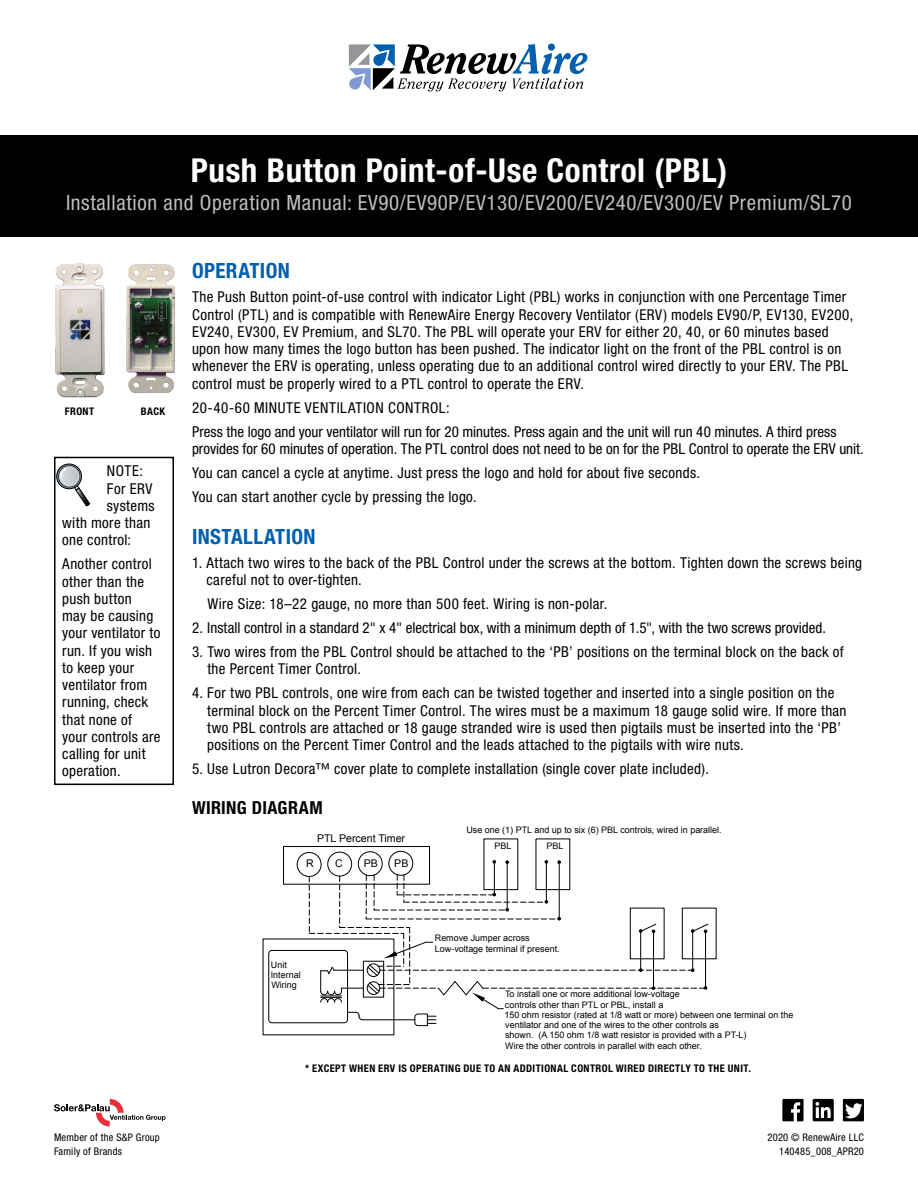
<style>
.page{position:relative;width:918px;height:1188px;background:#fff}
.page>*{position:absolute;margin:0;border:0;box-sizing:border-box;transform-origin:0 0}
.t1{font:700 condensed 33px "Helvetica Neue LT Std";letter-spacing:.02em;color:#fff}
.t2{font:condensed 21px "Helvetica Neue LT Std";letter-spacing:.03em;color:#bcbec0}
.t3{font:700 condensed 21px "Helvetica Neue LT Std";letter-spacing:.02em;color:#005fae}
.t4{font:700 condensed 18px "Helvetica Neue LT Std";letter-spacing:.015em;color:#000}
.t5{font:condensed 15px/17.2px "Helvetica Neue LT Std";letter-spacing:.02em;color:#000}
.t6{font:condensed 15px "Helvetica Neue LT Std";color:#000}
.t7{font:10.65px "Arial";color:#000}
.t8{font:700 condensed 10.5px "Helvetica Neue LT Std";letter-spacing:.04em;color:#000}
.t9{font:condensed 10.5px/13.5px "Helvetica Neue LT Std";letter-spacing:.02em;color:#000}
.t10{font:9px/10.2px "Arial";color:#000}
</style>
<div class="page">
<img style="left:55px;top:263px;width:49px;height:134px">
<img style="left:126px;top:264px;width:49px;height:129px">
<svg style="left:349px;top:44px;width:238px;height:47px"></svg>
<svg style="left:54px;top:1099px;width:112px;height:28px"></svg>
<svg style="left:843px;top:1099px;width:21px;height:22px"></svg>
<svg style="left:813px;top:1099px;width:21px;height:22px"></svg>
<svg style="left:782px;top:1099px;width:22px;height:22px"></svg>
<div style="left:283px;top:846px;width:147px;height:39px;border:1px solid #000"></div>
<hr style="left:494px;top:862px;width:1px;height:33px;background:#000">
<svg style="left:505px;top:860px;width:4px;height:4px"></svg>
<hr style="left:507px;top:862px;width:1px;height:48px;background:#000">
<hr style="left:546px;top:862px;width:1px;height:40px;background:#000">
<svg style="left:557px;top:860px;width:4px;height:4px"></svg>
<hr style="left:559px;top:862px;width:1px;height:57px;background:#000">
<div style="left:268px;top:950px;width:80px;height:73px;border:1px solid #000;border-radius:3px"></div>
<svg style="left:309px;top:875px;width:400px;height:151px"></svg>
<div style="left:297px;top:852px;width:24px;height:25px;border:1px solid #000;border-radius:50%"></div>
<div style="left:327px;top:852px;width:25px;height:24px;border:1px solid #000;border-radius:50%"></div>
<div style="left:358px;top:851px;width:25px;height:25px;border:1px solid #000;border-radius:50%"></div>
<div style="left:389px;top:851px;width:24px;height:25px;border:1px solid #000;border-radius:50%"></div>
<div style="left:0;top:135px;width:918px;height:101px;background:#000"></div>
<svg style="left:57px;top:464px;width:24px;height:25px"></svg>
<div style="left:57px;top:464px;width:25px;height:25px;border:1px solid #000;border-radius:50%"></div>
<div style="left:58px;top:466px;width:22px;height:21px;border:1px solid #000;border-radius:50%"></div>
<svg style="left:74px;top:485px;width:16px;height:21px"></svg>
<svg style="left:60px;top:467px;width:19px;height:19px"></svg>
<div style="left:59px;top:466px;width:21px;height:21px;border:1px solid #fff;border-radius:50%"></div>
<svg style="left:60px;top:467px;width:8px;height:13px"></svg>
<div style="left:54px;top:457px;width:120px;height:328px;border:2px solid #000"></div>
<h1 class="t1" style="left:191px;top:151px;width:538px">Push Button Point-of-Use Control (PBL)</h1>
<h2 class="t2" style="left:66px;top:191px;width:787px">Installation and Operation Manual: EV90/EV90P/EV130/EV200/EV240/EV300/EV Premium/SL70</h2>
<p class="t8" style="left:65px;top:404px;width:31px">FRONT</p>
<p class="t8" style="left:141px;top:404px;width:26px">BACK</p>
<p class="t5" style="left:107px;top:462px;width:38px">NOTE:</p>
<p class="t5" style="left:107px;top:479px;width:47px">For ERV</p>
<p class="t5" style="left:107px;top:497px;width:49px">systems</p>
<p class="t5" style="left:62px;top:514px;width:90px">with more than</p>
<p class="t5" style="left:62px;top:531px;width:70px">one control:</p>
<p class="t5" style="left:62px;top:555px;width:100px">Another control other than the push button<br>may be causing your ventilator to run. If you wish to keep your ventilator from running, check that none of your controls are calling for unit operation.</p>
<h2 class="t3" style="left:192px;top:258px;width:99px">OPERATION</h2>
<p class="t5" style="left:192px;top:288px;width:663px">The Push Button point-of-use control with indicator Light (PBL) works in conjunction with one Percentage Timer Control (PTL) and is compatible with RenewAire Energy Recovery Ventilator (ERV) models EV90/P, EV130, EV200, EV240, EV300, EV Premium, and SL70. The PBL will operate your ERV for either 20, 40, or 60 minutes based upon how many times the logo button has been pushed. The indicator light on the front of the PBL control is on whenever the ERV is operating, unless operating due to an additional control wired directly to your ERV. The PBL control must be properly wired to a PTL control to operate the ERV.</p>
<p class="t5" style="left:192px;top:395px;width:646px;line-height:24px">20-40-60 MINUTE VENTILATION CONTROL:<br>Press the logo and your ventilator will run for 20 minutes. Press again and the unit will run 40 minutes. A third press</p>
<p class="t5" style="left:192px;top:436px;width:673px;line-height:24px">provides for 60 minutes of operation. The PTL control does not need to be on for the PBL Control to operate the ERV unit.<br>You can cancel a cycle at anytime. Just press the logo and hold for about five seconds.<br>You can start another cycle by pressing the logo.</p>
<h2 class="t3" style="left:192px;top:524px;width:125px">INSTALLATION</h2>
<p class="t5" style="left:207px;top:554px;width:657px;text-indent:-15px">1. Attach two wires to the back of the PBL Control under the screws at the bottom. Tighten down the screws being careful not to over-tighten.</p>
<p class="t5" style="left:208px;top:595px;width:401px">Wire Size: 18–22 gauge, no more than 500 feet. Wiring is non-polar.</p>
<p class="t6" style="left:192px;top:619px;width:635px">2. Install control in a standard 2" x 4" electrical box, with a minimum depth of 1.5", with the two screws provided.</p>
<p class="t5" style="left:207px;top:643px;width:638px;text-indent:-15px">3. Two wires from the PBL Control should be attached to the ‘PB’ positions on the terminal block on the back of the Percent Timer Control.</p>
<p class="t5" style="left:207px;top:684px;width:641px;text-indent:-15px">4. For two PBL controls, one wire from each can be twisted together and inserted into a single position on the terminal block on the Percent Timer Control. The wires must be a maximum 18 gauge solid wire. If more than two PBL controls are attached or 18 gauge stranded wire is used then pigtails must be inserted into the ‘PB’ positions on the Percent Timer Control and the leads attached to the pigtails with wire nuts.</p>
<p class="t5" style="left:192px;top:760px;width:518px">5. Use Lutron Decora™ cover plate to complete installation (single cover plate included).</p>
<p class="t4" style="left:192px;top:797px;width:132px">WIRING DIAGRAM</p>
<p class="t7" style="left:317px;top:831px;width:90px">PTL Percent Timer</p>
<p class="t7" style="left:306px;top:857px;width:9px">R</p>
<p class="t7" style="left:335px;top:856px;width:9px">C</p>
<p class="t7" style="left:364px;top:857px;width:16px">PB</p>
<p class="t7" style="left:394px;top:856px;width:16px">PB</p>
<p class="t10" style="left:466px;top:825px;width:257px">Use one (1) PTL and up to six (6) PBL controls, wired in parallel.</p>
<p class="t10" style="left:495px;top:841px;width:18px">PBL</p>
<p class="t10" style="left:547px;top:841px;width:18px">PBL</p>
<p class="t10" style="left:271px;top:959px;width:31px">Unit<br>Internal<br>Wiring</p>
<p class="t10" style="left:435px;top:933px;width:126px">Remove Jumper across<br>Low-voltage terminal if present.</p>
<p class="t10" style="left:504px;top:989px;width:291px">To install one or more additional low-voltage<br>controls other than PTL or PBL, install a<br>150 ohm resistor (rated at 1/8 watt or more) between one terminal on the ventilator and one of the wires to the other controls as<br>shown. (A 150 ohm 1/8 watt resistor is provided with a PT-L)<br>Wire the other controls in parallel with each other.</p>
<p class="t8" style="left:305px;top:1062px;width:447px">* EXCEPT WHEN ERV IS OPERATING DUE TO AN ADDITIONAL CONTROL WIRED DIRECTLY TO THE UNIT.</p>
<p class="t9" style="left:54px;top:1131px;width:107px">Member of the S&amp;P Group<br>Family of Brands</p>
<p class="t9" style="left:768px;top:1131px;width:98px;text-align:right">2020 © RenewAire LLC<br>140485_008_APR20</p>
</div>
